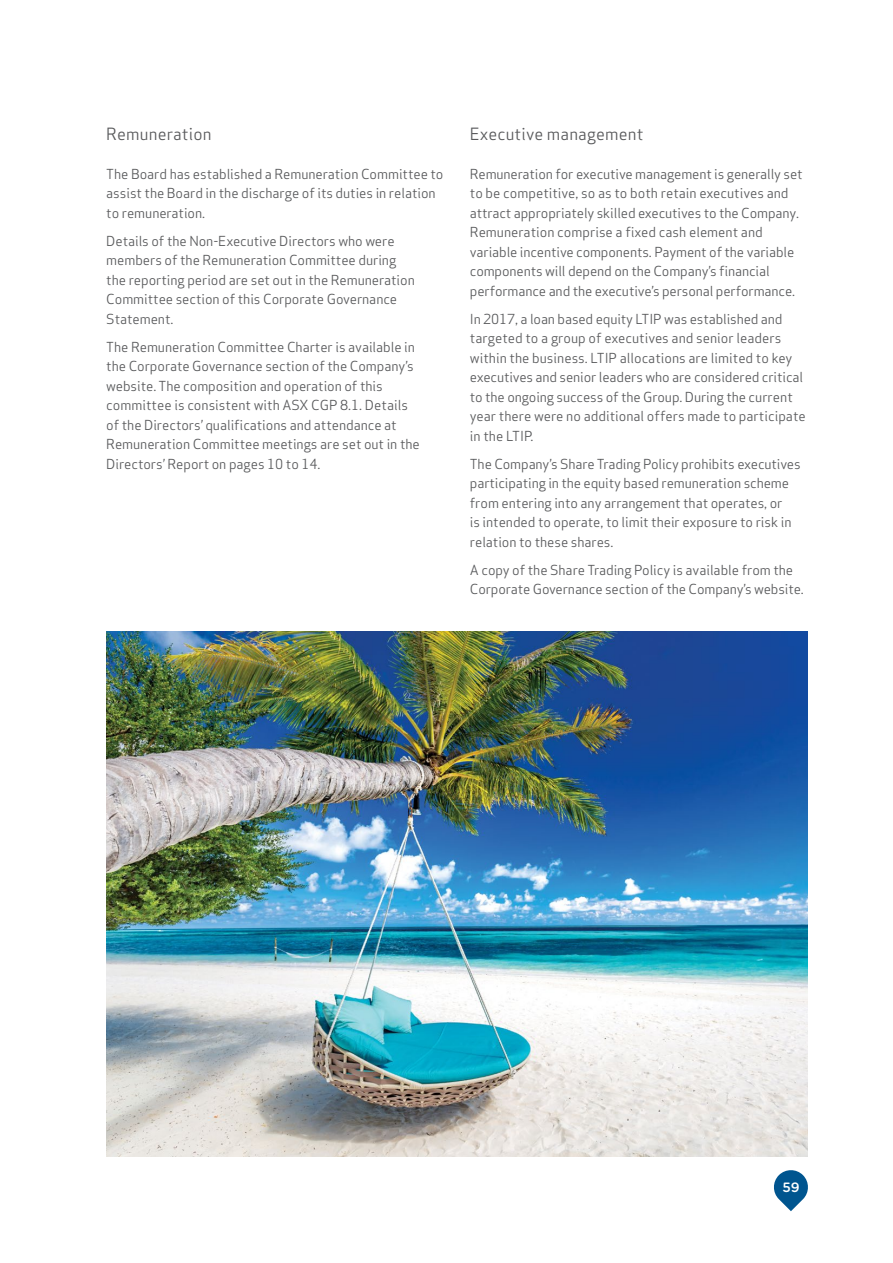
<style>
.page{position:relative;width:893px;height:1263px;background:#fff}
.page>*{position:absolute;margin:0;border:0;box-sizing:border-box;transform-origin:0 0}
.t1{font:16.5px "Apex Sans";letter-spacing:.01em;color:#58595b}
.t2{font:13.5px/19.5px "Apex Sans";letter-spacing:-.005em;color:#58595b}
.t3{font:500 13.5px "Gotham Rounded";color:#fff}
</style>
<div class="page">
<svg style="left:774px;top:1170px;width:34px;height:41px"></svg>
<img style="left:106px;top:631px;width:702px;height:526px">
<p class="t1" style="left:106px;top:120px;width:107px">Remuneration</p>
<p class="t2" style="left:106px;top:163px;width:339px">The Board has established a Remuneration Committee to assist the Board in the discharge of its duties in relation to remuneration.</p>
<p class="t2" style="left:106px;top:230px;width:310px">Details of the Non-Executive Directors who were members of the Remuneration Committee during the reporting period are set out in the Remuneration Committee section of this Corporate Governance Statement.</p>
<p class="t2" style="left:106px;top:336px;width:315px">The Remuneration Committee Charter is available in the Corporate Governance section of the Company’s website. The composition and operation of this committee is consistent with ASX CGP 8.1. Details of the Directors’ qualifications and attendance at Remuneration Committee meetings are set out in the Directors’ Report on pages 10 to 14.</p>
<p class="t1" style="left:470px;top:120px;width:175px">Executive management</p>
<p class="t2" style="left:470px;top:163px;width:334px">Remuneration for executive management is generally set to be competitive, so as to both retain executives and attract appropriately skilled executives to the Company.<br>Remuneration comprise a fixed cash element and variable incentive components. Payment of the variable components will depend on the Company’s financial performance and the executive’s personal performance.</p>
<p class="t2" style="left:470px;top:308px;width:337px">In 2017, a loan based equity LTIP was established and targeted to a group of executives and senior leaders within the business. LTIP allocations are limited to key executives and senior leaders who are considered critical to the ongoing success of the Group. During the current year there were no additional offers made to participate in the LTIP.</p>
<p class="t2" style="left:470px;top:453px;width:332px">The Company’s Share Trading Policy prohibits executives participating in the equity based remuneration scheme from entering into any arrangement that operates, or<br>is intended to operate, to limit their exposure to risk in relation to these shares.</p>
<p class="t2" style="left:470px;top:558px;width:335px">A copy of the Share Trading Policy is available from the<br>Corporate Governance section of the Company’s website.</p>
<p class="t3" style="left:782px;top:1177px;width:19px">59</p>
</div>
